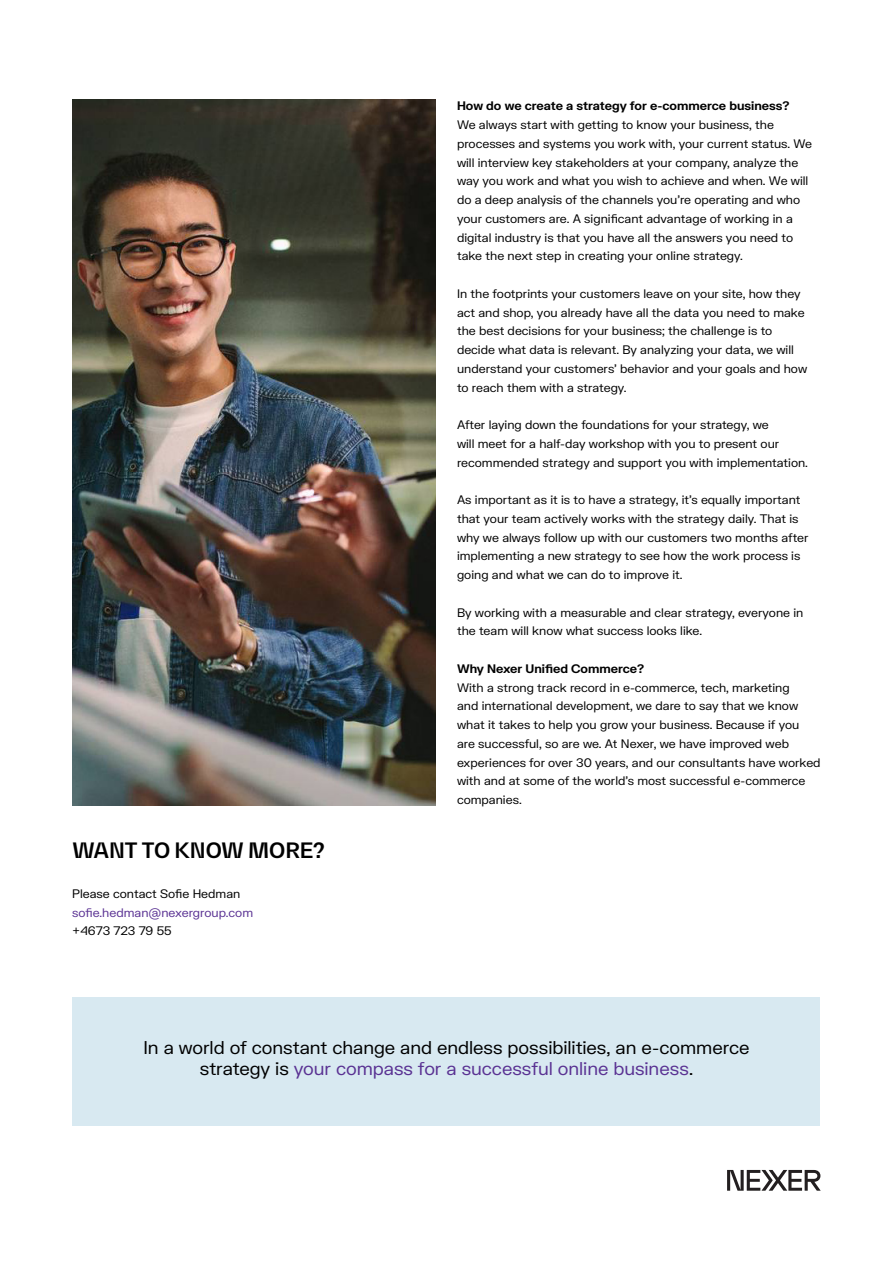
<style>
.page{position:relative;width:893px;height:1263px;background:#fff}
.page>*{position:absolute;margin:0;border:0;box-sizing:border-box;transform-origin:0 0}
.Rubrik_2{font:700 21px "Bw Gradual";letter-spacing:-.005em;color:#000}
.t1{font:18px/21.6px "FK Grotesk";letter-spacing:-.005em;color:#000;text-align:center}
.Brödtext{font:12px/18.8px "FK Grotesk";color:#000}
.Rubrik_4{font:700 12px "FK Grotesk";color:#000}
.Brödtext-2{font:12px "FK Grotesk";color:#5a3293}
.s1{color:#5a3293}
</style>
<div class="page">
<svg style="left:727px;top:1170px;width:94px;height:21px"></svg>
<div style="left:72px;top:998px;width:748px;height:128px;background:#d8e9f1"></div>
<img style="left:72px;top:100px;width:364px;height:706px">
<p class="Rubrik_2" style="left:72px;top:836px;width:254px">WANT TO KNOW MORE?</p>
<p class="Brödtext" style="left:72px;top:883px;width:170px">Please contact Sofie Hedman</p>
<p class="Brödtext-2" style="left:72px;top:903px;width:182px">sofie.hedman@nexergroup.com</p>
<p class="Brödtext" style="left:72px;top:921px;width:101px">+4673 723 79 55</p>
<p class="Rubrik_4" style="left:457px;top:97px;width:334px">How do we create a strategy for e-commerce business?</p>
<p class="Brödtext" style="left:457px;top:115px;width:357px">We always start with getting to know your business, the processes and systems you work with, your current status. We will interview key stakeholders at your company, analyze the way you work and what you wish to achieve and when. We will do a deep analysis of the channels you’re operating and who your customers are. A significant advantage of working in a digital industry is that you have all the answers you need to take the next step in creating your online strategy.</p>
<p class="Brödtext" style="left:457px;top:283px;width:352px">In the footprints your customers leave on your site, how they act and shop, you already have all the data you need to make the best decisions for your business; the challenge is to decide what data is relevant. By analyzing your data, we will understand your customers’ behavior and your goals and how to reach them with a strategy.</p>
<p class="Brödtext" style="left:457px;top:415px;width:352px">After laying down the foundations for your strategy, we<br>will meet for a half-day workshop with you to present our recommended strategy and support you with implementation.</p>
<p class="Brödtext" style="left:457px;top:490px;width:353px">As important as it is to have a strategy, it’s equally important that your team actively works with the strategy daily. That is why we always follow up with our customers two months after implementing a new strategy to see how the work process is going and what we can do to improve it.</p>
<p class="Brödtext" style="left:457px;top:602px;width:348px">By working with a measurable and clear strategy, everyone in the team will know what success looks like.</p>
<p class="Rubrik_4" style="left:457px;top:659px;width:189px">Why Nexer Unified Commerce?</p>
<p class="Brödtext" style="left:457px;top:677px;width:365px">With a strong track record in e-commerce, tech, marketing<br>and international development, we dare to say that we know what it takes to help you grow your business. Because if you<br>are successful, so are we. At Nexer, we have improved web experiences for over 30 years, and our consultants have worked with and at some of the world’s most successful e-commerce companies.</p>
<p class="t1" style="left:143px;top:1035px;width:607px">In a world of constant change and endless possibilities, an e-commerce strategy is <span class="s1">your compass for a successful online business</span>.</p>
</div>
